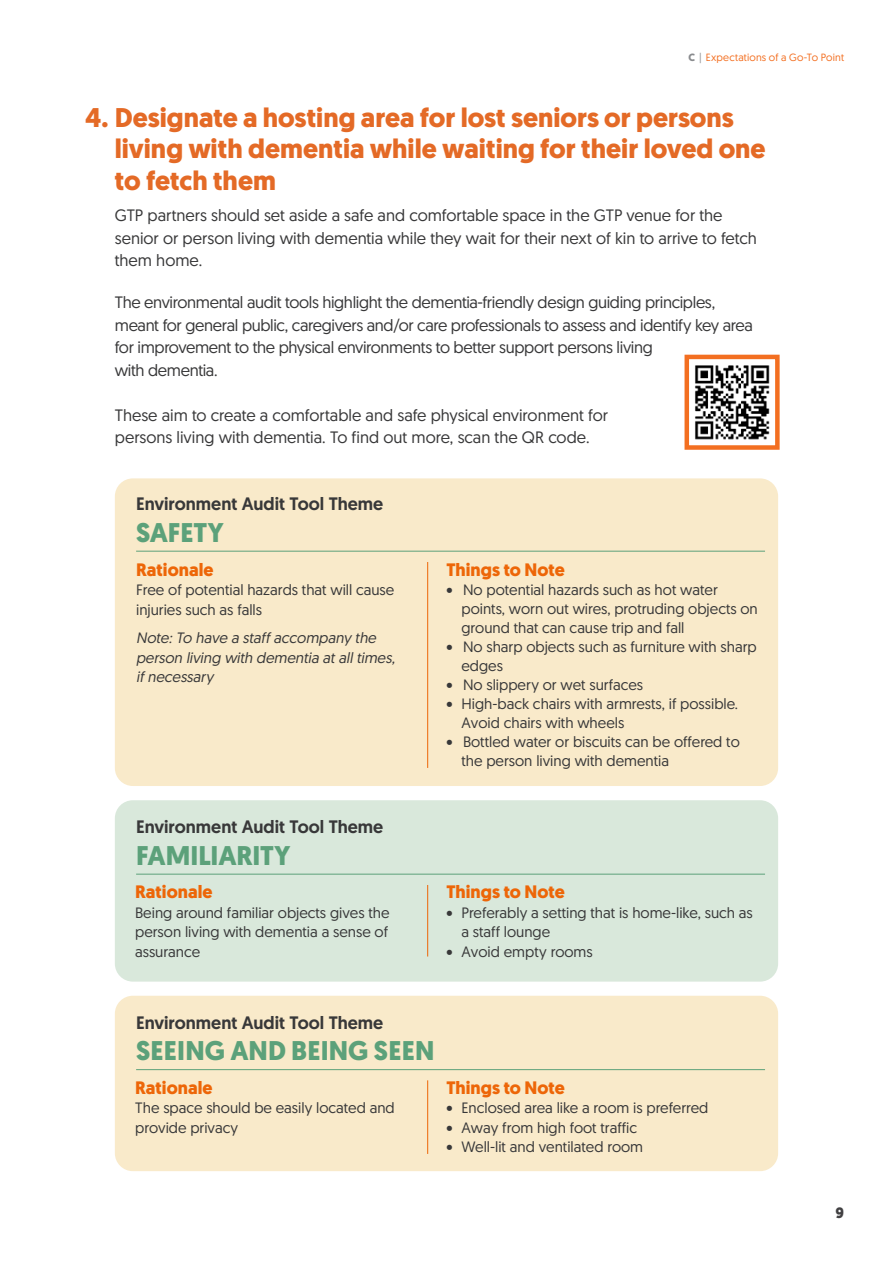
<style>
.page{position:relative;width:893px;height:1263px;background:#fff}
.page>*{position:absolute;margin:0;border:0;box-sizing:border-box;transform-origin:0 0}
.t1{font:700 27px/31.5px "Geomanist";color:#e46a26}
.t2{font:700 27px "Geomanist";letter-spacing:.005em;color:#5ca17a}
.t3{font:500 18px "Geomanist";color:#383839}
.t4{font:700 18px "Geomanist";color:#ed6608}
.t5{font:16.5px/22.5px "Geomanist";color:#383839}
.t6{font:16.5px/22.5px "Geomanist";letter-spacing:-.02em;color:#383839}
.t7{font:15px/19px "Geomanist";color:#383839}
.t8{font:italic 15px/19.5px "Geomanist";color:#383839}
.t9{font:700 15px "Geomanist";color:#414042}
.t10{font:10.5px "Geomanist";letter-spacing:.015em;color:#f36f21}
.s1{font-weight:700;color:#898b8e}
.s2{color:#939598}
</style>
<div class="page">
<div style="left:115px;top:478px;width:663px;height:308px;background:#f9eaca;border-radius:18px"></div>
<hr style="left:427px;top:562px;width:1px;height:206px;background:#ed6608">
<hr style="left:136px;top:551px;width:629px;height:1px;background:#5ca17a">
<div style="left:115px;top:800px;width:663px;height:181px;background:#d9e8db;border-radius:18px"></div>
<hr style="left:427px;top:885px;width:1px;height:71px;background:#ed6608">
<hr style="left:136px;top:874px;width:629px;height:1px;background:#5ca17a">
<svg style="left:684px;top:354px;width:96px;height:96px"></svg>
<div style="left:115px;top:996px;width:663px;height:175px;background:#f9eaca;border-radius:18px"></div>
<hr style="left:427px;top:1080px;width:1px;height:74px;background:#ed6608">
<hr style="left:136px;top:1069px;width:629px;height:1px;background:#5ca17a">
<p class="t10" style="left:688px;top:50px;width:157px"><span class="s1">C</span> <span class="s2">|</span> Expectations of a Go-To Point</p>
<h1 class="t1" style="left:115px;top:101px;width:652px;text-indent:-30px">4. Designate a hosting area for lost seniors or persons living with dementia while waiting for their loved one to fetch them</h1>
<p class="t5" style="left:115px;top:204px;width:643px">GTP partners should set aside a safe and comfortable space in the GTP venue for the senior or person living with dementia while they wait for their next of kin to arrive to fetch them home.</p>
<p class="t6" style="left:115px;top:291px;width:640px">The environmental audit tools highlight the dementia-friendly design guiding principles, meant for general public, caregivers and/or care professionals to assess and identify key area for improvement to the physical environments to better support persons living<br>with dementia.</p>
<p class="t5" style="left:115px;top:403px;width:495px">These aim to create a comfortable and safe physical environment for persons living with dementia. To find out more, scan the QR code.</p>
<p class="t3" style="left:136px;top:492px;width:249px">Environment Audit Tool Theme</p>
<h1 class="t2" style="left:136px;top:514px;width:89px">SAFETY</h1>
<p class="t4" style="left:136px;top:557px;width:79px">Rationale</p>
<p class="t7" style="left:136px;top:579px;width:260px;line-height:19.5px">Free of potential hazards that will cause injuries such as falls</p>
<p class="t8" style="left:136px;top:627px;width:264px">Note:To have a staffaccompany the person living with dementia atalltimes, ifnecessary</p>
<p class="t3" style="left:136px;top:815px;width:249px">Environment Audit Tool Theme</p>
<h1 class="t2" style="left:136px;top:837px;width:156px">FAMILIARITY</h1>
<p class="t4" style="left:135px;top:880px;width:79px">Rationale</p>
<p class="t7" style="left:135px;top:902px;width:256px;line-height:19.5px;text-align:justify">Being around familiar objects gives the person living with dementia a sense of assurance</p>
<p class="t4" style="left:446px;top:557px;width:120px">Things to Note</p>
<p class="t7" style="left:461px;top:579px;width:298px;text-indent:-15px">• No potential hazards such as hot water points, worn out wires, protruding objects on ground that can cause trip and fall</p>
<p class="t7" style="left:461px;top:636px;width:297px;text-indent:-15px">• No sharp objects such as furniture with sharp edges</p>
<p class="t7" style="left:446px;top:675px;width:198px">• No slippery or wet surfaces</p>
<p class="t7" style="left:461px;top:694px;width:278px;text-indent:-15px">• High-back chairs with armrests, if possible.<br>Avoid chairs with wheels</p>
<p class="t7" style="left:461px;top:732px;width:280px;text-indent:-15px">• Bottled water or biscuits can be offered to the person living with dementia</p>
<p class="t4" style="left:446px;top:880px;width:120px">Things to Note</p>
<p class="t7" style="left:461px;top:902px;width:293px;line-height:19.5px;text-indent:-15px">• Preferably a setting that is home-like, such as a staff lounge</p>
<p class="t7" style="left:446px;top:942px;width:148px">• Avoid empty rooms</p>
<p class="t3" style="left:136px;top:1010px;width:249px">Environment Audit Tool Theme</p>
<h1 class="t2" style="left:136px;top:1033px;width:300px">SEEING AND BEING SEEN</h1>
<p class="t4" style="left:135px;top:1075px;width:79px">Rationale</p>
<p class="t7" style="left:135px;top:1098px;width:261px;line-height:19.5px">The space should be easily located and provide privacy</p>
<p class="t4" style="left:446px;top:1075px;width:120px">Things to Note</p>
<p class="t7" style="left:446px;top:1098px;width:263px">• Enclosed area like a room is preferred</p>
<p class="t7" style="left:446px;top:1117px;width:192px">• Away from high foot traffic</p>
<p class="t7" style="left:446px;top:1137px;width:198px">• Well-lit and ventilated room</p>
<p class="t9" style="left:836px;top:1203px;width:10px">9</p>
</div>
